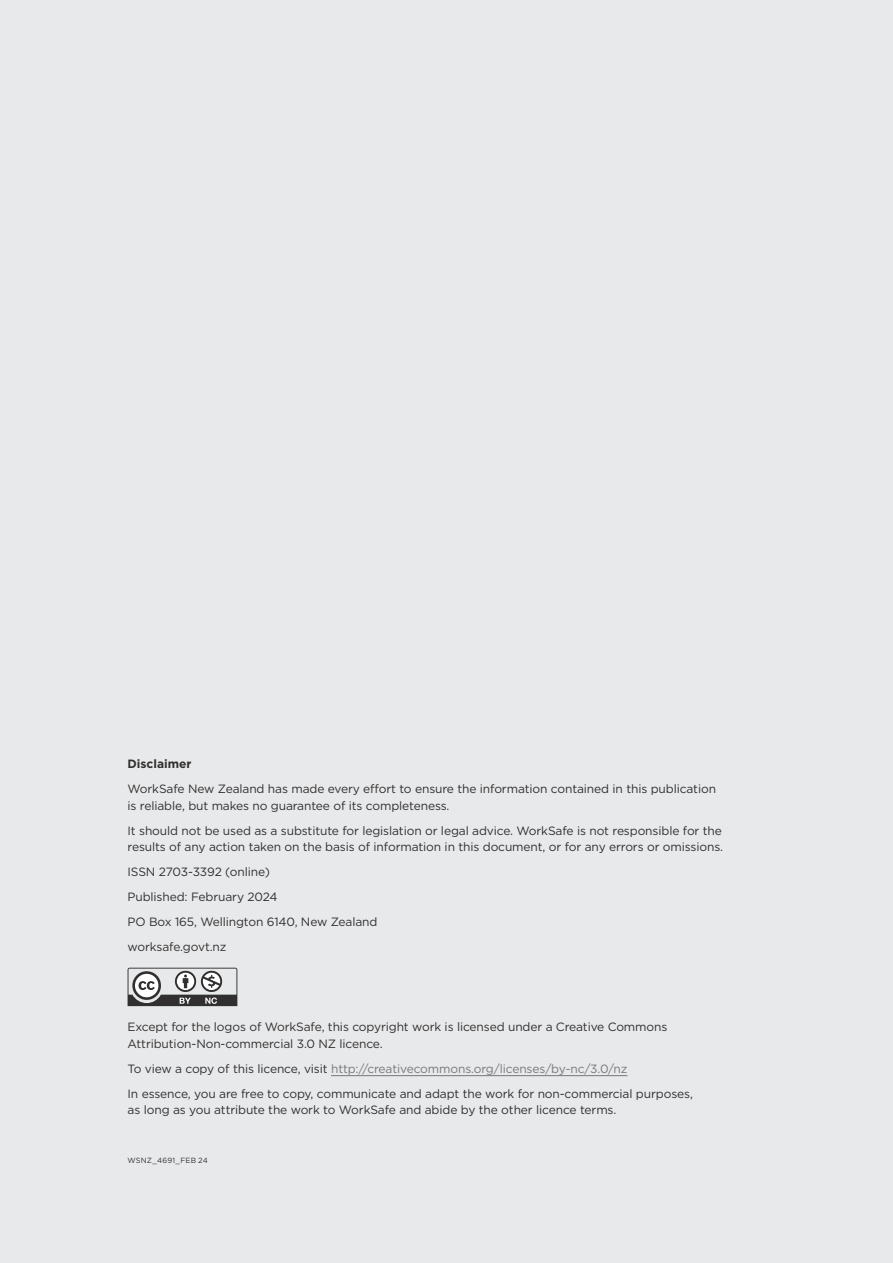
<style>
.page{position:relative;width:893px;height:1263px;background:#e8e9ea}
.page>*{position:absolute;margin:0;border:0;box-sizing:border-box;transform-origin:0 0}
.disclaimer_body{font:12px/16.5px "Gotham";letter-spacing:-.01em;color:#312f30}
.disclaimer_body-2{font:12px "Gotham";letter-spacing:-.01em;color:#76787b}
.discliamer_head{font:700 12px "Gotham";color:#312f30}
.side_code{font:7.5px "Gotham";letter-spacing:.005em;color:#312f30}
.s1{color:#312f30}
</style>
<div class="page">
<hr style="left:331px;top:1075px;width:296px;height:1px;background:#76787b">
<svg style="left:128px;top:968px;width:109px;height:38px"></svg>
<p class="discliamer_head" style="left:128px;top:756px;width:66px">Disclaimer</p>
<p class="disclaimer_body" style="left:128px;top:780px;width:590px">WorkSafe New Zealand has made every effort to ensure the information contained in this publication is reliable, but makes no guarantee of its completeness.</p>
<p class="disclaimer_body" style="left:128px;top:822px;width:597px">It should not be used as a substitute for legislation or legal advice. WorkSafe is not responsible for the results of any action taken on the basis of information in this document, or for any errors or omissions.</p>
<p class="disclaimer_body" style="left:128px;top:863px;width:144px">ISSN 2703-3392 (online)</p>
<p class="disclaimer_body" style="left:128px;top:888px;width:152px">Published: February 2024</p>
<p class="disclaimer_body" style="left:128px;top:913px;width:251px">PO Box 165, Wellington 6140, New Zealand</p>
<p class="disclaimer_body" style="left:128px;top:938px;width:100px">worksafe.govt.nz</p>
<p class="disclaimer_body" style="left:128px;top:1018px;width:541px">Except for the logos of WorkSafe, this copyright work is licensed under a Creative Commons<br>Attribution-Non-commercial 3.0 NZ licence.</p>
<p class="disclaimer_body-2" style="left:128px;top:1061px;width:501px"><span class="s1">To view a copy of this licence, visit</span> http://creativecommons.org/licenses/by-nc/3.0/nz</p>
<p class="disclaimer_body" style="left:128px;top:1085px;width:567px">In essence, you are free to copy, communicate and adapt the work for non-commercial purposes, as long as you attribute the work to WorkSafe and abide by the other licence terms.</p>
<p class="side_code" style="left:128px;top:1155px;width:82px">WSNZ_4691_Feb 24</p>
</div>
